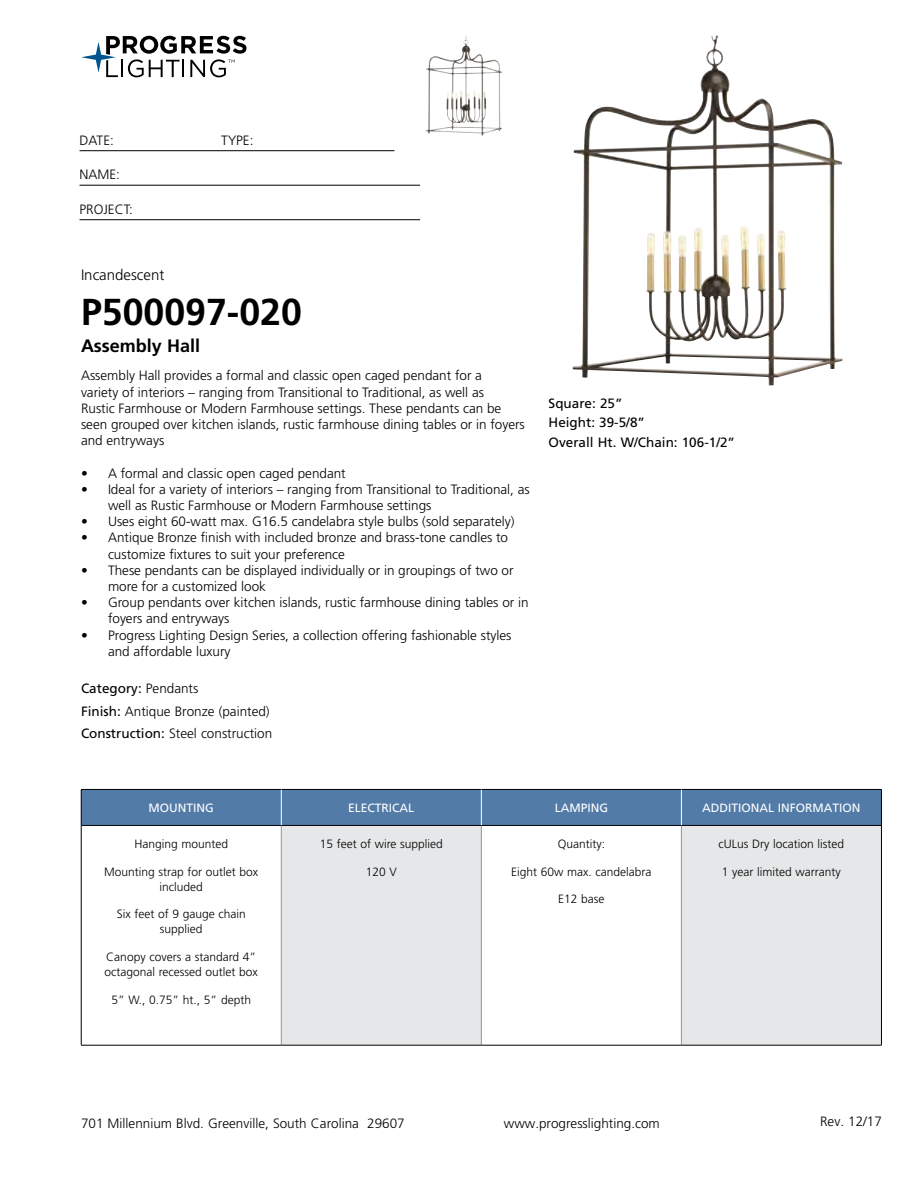
<style>
.page{position:relative;width:918px;height:1188px;background:#fff}
.page>*{position:absolute;margin:0;border:0;box-sizing:border-box;transform-origin:0 0}
.t1{font:700 37.5px "Frutiger LT Std";color:#000}
.t2{font:700 18px "Frutiger LT Std";color:#000}
.t3{font:300 15px "Frutiger LT Std";color:#000}
.t4{font:300 13.5px/16.2px "Frutiger LT Std";color:#000}
.t5{font:13.5px/19.5px "Frutiger LT Std";color:#000}
.t6{font:300 12px/15px "Frutiger LT Std";color:#000;text-align:center}
.t7{font:12px "Frutiger LT Std";color:#fff}
.s1{font-weight:400}
</style>
<div class="page">
<svg style="left:81px;top:36px;width:165px;height:41px"></svg>
<hr style="left:80px;top:150px;width:314px;height:1px;background:#000">
<hr style="left:80px;top:185px;width:340px;height:1px;background:#000">
<hr style="left:80px;top:219px;width:340px;height:1px;background:#000">
<div style="left:82px;top:790px;width:799px;height:35px;background:#527ba8"></div>
<div style="left:281px;top:825px;width:200px;height:220px;background:#e6e7e8"></div>
<div style="left:681px;top:825px;width:200px;height:220px;background:#e6e7e8"></div>
<hr style="left:281px;top:826px;width:1px;height:219px;background:#939598">
<hr style="left:481px;top:826px;width:1px;height:219px;background:#939598">
<hr style="left:681px;top:826px;width:1px;height:219px;background:#939598">
<hr style="left:81px;top:825px;width:200px;height:1px;background:#000">
<hr style="left:281px;top:825px;width:200px;height:1px;background:#000">
<hr style="left:481px;top:825px;width:200px;height:1px;background:#000">
<hr style="left:681px;top:825px;width:200px;height:1px;background:#000">
<hr style="left:81px;top:1045px;width:200px;height:1px;background:#000">
<hr style="left:281px;top:1045px;width:200px;height:1px;background:#000">
<hr style="left:481px;top:1045px;width:200px;height:1px;background:#000">
<hr style="left:681px;top:1045px;width:201px;height:1px;background:#000">
<hr style="left:81px;top:789px;width:200px;height:1px;background:#000">
<hr style="left:81px;top:790px;width:1px;height:35px;background:#000">
<hr style="left:281px;top:789px;width:200px;height:1px;background:#000">
<hr style="left:481px;top:789px;width:200px;height:1px;background:#000">
<hr style="left:681px;top:789px;width:201px;height:1px;background:#000">
<hr style="left:881px;top:790px;width:1px;height:35px;background:#000">
<hr style="left:81px;top:825px;width:1px;height:220px;background:#000">
<hr style="left:881px;top:825px;width:1px;height:220px;background:#000">
<hr style="left:281px;top:790px;width:1px;height:35px;background:#fff">
<hr style="left:681px;top:790px;width:1px;height:35px;background:#fff">
<hr style="left:481px;top:790px;width:1px;height:35px;background:#fff">
<img style="left:572px;top:36px;width:271px;height:349px">
<img style="left:426px;top:36px;width:76px;height:100px">
<p class="t4" style="left:80px;top:132px;width:36px">DATE:</p>
<p class="t4" style="left:221px;top:132px;width:34px">TYPE:</p>
<p class="t4" style="left:80px;top:167px;width:42px">NAME:</p>
<p class="t4" style="left:80px;top:201px;width:55px">PROJECT:</p>
<p class="t3" style="left:81px;top:266px;width:85px">Incandescent</p>
<h1 class="t1" style="left:81px;top:290px;width:222px">P500097-020</h1>
<h2 class="t2" style="left:81px;top:335px;width:121px">Assembly Hall</h2>
<p class="t4" style="left:81px;top:368px;width:445px">Assembly Hall provides a formal and classic open caged pendant for a<br>variety of interiors – ranging from Transitional to Traditional, as well as<br>Rustic Farmhouse or Modern Farmhouse settings. These pendants can be seen grouped over kitchen islands, rustic farmhouse dining tables or in foyers and entryways</p>
<p class="t4" style="left:81px;top:465px;width:266px">• A formal and classic open caged pendant</p>
<p class="t4" style="left:108px;top:481px;width:423px;text-indent:-27px">• Ideal for a variety of interiors – ranging from Transitional to Traditional, as well as Rustic Farmhouse or Modern Farmhouse settings</p>
<p class="t4" style="left:81px;top:514px;width:435px">• Uses eight 60-watt max. G16.5 candelabra style bulbs (sold separately)</p>
<p class="t4" style="left:108px;top:530px;width:402px;text-indent:-27px">• Antique Bronze finish with included bronze and brass-tone candles to customize fixtures to suit your preference</p>
<p class="t4" style="left:108px;top:562px;width:407px;text-indent:-27px">• These pendants can be displayed individually or in groupings of two or more for a customized look</p>
<p class="t4" style="left:108px;top:595px;width:422px;text-indent:-27px">• Group pendants over kitchen islands, rustic farmhouse dining tables or in foyers and entryways</p>
<p class="t4" style="left:108px;top:627px;width:405px;text-indent:-27px">• Progress Lighting Design Series, a collection offering fashionable styles and affordable luxury</p>
<p class="t4" style="left:81px;top:678px;width:193px;line-height:22.5px"><span class="s1">Category:</span> Pendants<br><span class="s1">Finish:</span> Antique Bronze (painted)<br><span class="s1">Construction:</span> Steel construction</p>
<p class="t5" style="left:549px;top:393px;width:188px">Square: 25”<br>Height: 39-5/8”<br>Overall Ht. W/Chain: 106-1/2”</p>
<p class="t7" style="left:149px;top:801px;width:67px">MOUNTING</p>
<p class="t7" style="left:348px;top:801px;width:68px">ELECTRICAL</p>
<p class="t7" style="left:555px;top:801px;width:55px">LAMPING</p>
<p class="t7" style="left:702px;top:801px;width:160px">ADDITIONAL INFORMATION</p>
<p class="t6" style="left:134px;top:836px;width:95px">Hanging mounted</p>
<p class="t6" style="left:104px;top:864px;width:156px">Mounting strap for outlet box included</p>
<p class="t6" style="left:117px;top:907px;width:131px">Six feet of 9 gauge chain supplied</p>
<p class="t6" style="left:105px;top:950px;width:155px;text-align:left">Canopy covers a standard 4” octagonal recessed outlet box</p>
<p class="t6" style="left:111px;top:993px;width:141px">5” W., 0.75” ht., 5” depth</p>
<p class="t6" style="left:320px;top:837px;width:125px">15 feet of wire supplied</p>
<p class="t6" style="left:366px;top:864px;width:33px">120 V</p>
<p class="t6" style="left:719px;top:837px;width:127px">cULus Dry location listed</p>
<p class="t6" style="left:722px;top:864px;width:120px">1 year limited warranty</p>
<p class="t6" style="left:558px;top:837px;width:49px">Quantity:</p>
<p class="t6" style="left:511px;top:864px;width:142px">Eight 60w max. candelabra</p>
<p class="t6" style="left:558px;top:892px;width:48px">E12 base</p>
<p class="t4" style="left:81px;top:1115px;width:325px">701 Millennium Blvd. Greenville, South Carolina 29607</p>
<p class="t4" style="left:504px;top:1115px;width:158px">www.progresslighting.com</p>
<p class="t4" style="left:820px;top:1114px;width:63px">Rev. 12/17</p>
</div>
